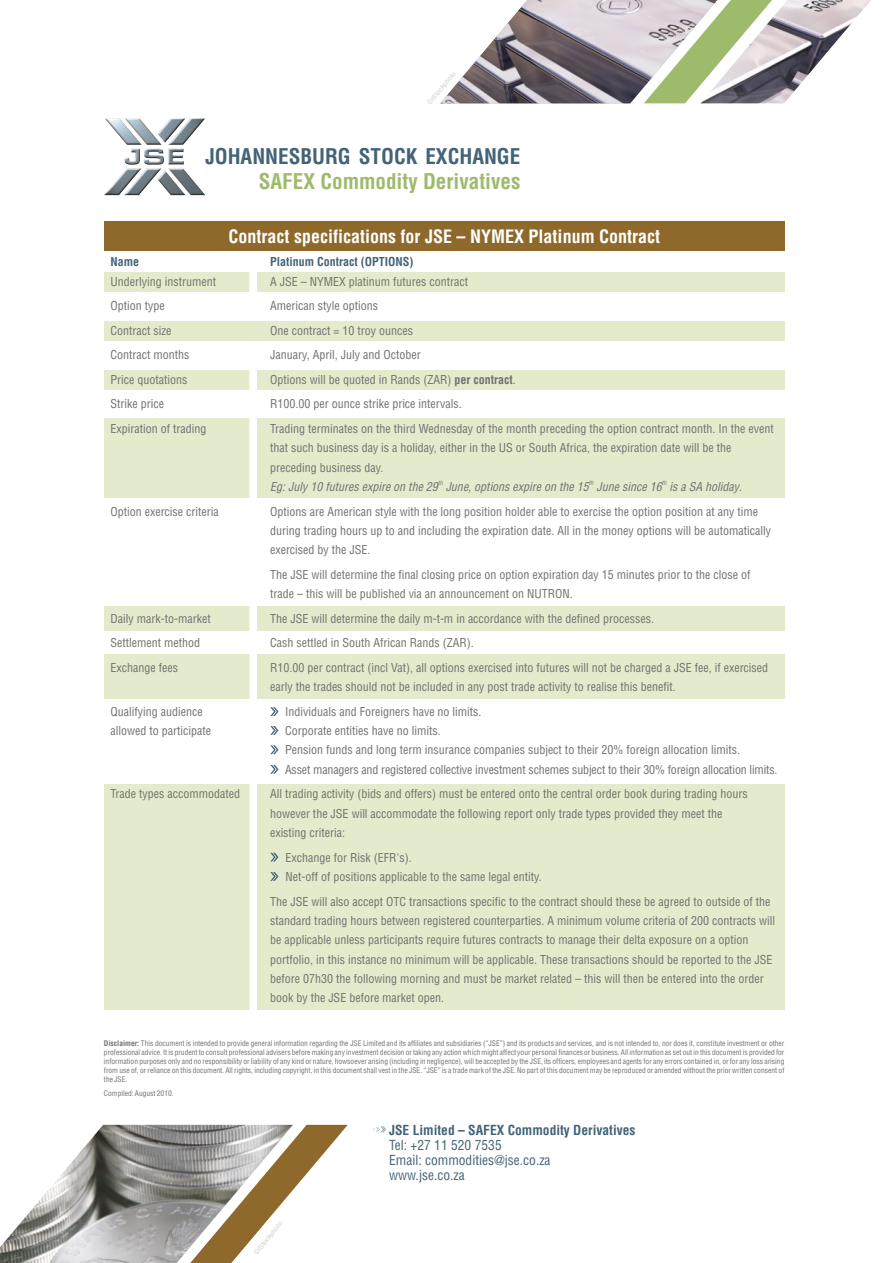
<style>
.page{position:relative;width:893px;height:1263px;background:#fff}
.page>*{position:absolute;margin:0;border:0;box-sizing:border-box;transform-origin:0 0}
.t1{font:700 condensed 21.15px "Helvetica";color:#426378}
.t2{font:700 condensed 21.15px "Helvetica";color:#9eba6b}
.t3{font:700 condensed 18px "Helvetica";color:#fff}
.t4{font:condensed 13.5px/15px "Helvetica";color:#426378}
.t5{font:700 condensed 13.5px "Helvetica";color:#426378}
.t6{font:condensed 12px/19.4px "Helvetica";color:#737070}
.t7{font:italic condensed 12px "Helvetica";color:#737070}
.t8{font:700 condensed 12px "Helvetica";color:#426378}
.t9{font:condensed 7.5px/9px "Helvetica";color:#737070;text-align:justify}
.t10{font:6.75px "Arial";color:#d1cfcf}
.t11{font:italic condensed 6px "Helvetica";color:#737070}
.s1{font-weight:700}
.s2{font-style:normal}
</style>
<div class="page">
<div style="left:104px;top:370px;width:680px;height:19px;background:#e3ebcc"></div>
<div style="left:104px;top:272px;width:680px;height:19px;background:#e3ebcc"></div>
<div style="left:104px;top:418px;width:680px;height:80px;background:#e3ebcc"></div>
<div style="left:104px;top:607px;width:680px;height:24px;background:#e3ebcc"></div>
<svg style="left:440px;top:0;width:260px;height:103px"></svg>
<img style="left:700px;top:0;width:171px;height:103px">
<div style="left:104px;top:221px;width:680px;height:30px;background:#8f692b"></div>
<div style="left:104px;top:654px;width:680px;height:45px;background:#e3ebcc"></div>
<div style="left:104px;top:784px;width:680px;height:226px;background:#e3ebcc"></div>
<div style="left:250px;top:272px;width:7px;height:738px;background:#fff"></div>
<svg style="left:0;top:1125px;width:348px;height:138px"></svg>
<div style="left:104px;top:321px;width:680px;height:20px;background:#e3ebcc"></div>
<img style="left:104px;top:119px;width:101px;height:76px">
<svg style="left:372px;top:1126px;width:14px;height:6px"></svg>
<svg style="left:270px;top:707px;width:8px;height:9px"></svg>
<svg style="left:270px;top:726px;width:8px;height:9px"></svg>
<svg style="left:270px;top:745px;width:8px;height:9px"></svg>
<svg style="left:270px;top:765px;width:8px;height:9px"></svg>
<svg style="left:270px;top:853px;width:8px;height:8px"></svg>
<svg style="left:270px;top:872px;width:8px;height:9px"></svg>
<p class="t10" style="left:427px;top:102px;width:42px;rotate:-50deg">©iStockphoto</p>
<h1 class="t1" style="left:205px;top:143px;width:316px">JOHANNESBURG STOCK EXCHANGE</h1>
<h1 class="t2" style="left:259px;top:168px;width:263px">SAFEX Commodity Derivatives</h1>
<h2 class="t3" style="left:229px;top:225px;width:433px">Contract specifications for JSE – NYMEX Platinum Contract</h2>
<p class="t8" style="left:111px;top:254px;width:30px">Name</p>
<p class="t8" style="left:270px;top:254px;width:145px">Platinum Contract (OPTIONS)</p>
<p class="t6" style="left:111px;top:271px;width:107px">Underlying instrument</p>
<p class="t6" style="left:270px;top:271px;width:199px">A JSE – NYMEX platinum futures contract</p>
<p class="t6" style="left:111px;top:296px;width:56px">Option type</p>
<p class="t6" style="left:270px;top:296px;width:109px">American style options</p>
<p class="t6" style="left:111px;top:321px;width:62px">Contract size</p>
<p class="t6" style="left:270px;top:321px;width:144px">One contract = 10 troy ounces</p>
<p class="t6" style="left:111px;top:345px;width:80px">Contract months</p>
<p class="t6" style="left:270px;top:345px;width:152px">January, April, July and October</p>
<p class="t6" style="left:111px;top:370px;width:78px">Price quotations</p>
<p class="t6" style="left:270px;top:370px;width:247px">Options will be quoted in Rands (ZAR) <span class="s1">per contract</span>.</p>
<p class="t6" style="left:111px;top:394px;width:55px">Strike price</p>
<p class="t6" style="left:270px;top:394px;width:193px">R100.00 per ounce strike price intervals.</p>
<p class="t6" style="left:111px;top:419px;width:97px">Expiration of trading</p>
<p class="t6" style="left:270px;top:419px;width:505px">Trading terminates on the third Wednesday of the month preceding the option contract month. In the event that such business day is a holiday, either in the US or South Africa, the expiration date will be the preceding business day.</p>
<p class="t11" style="left:438px;top:479px;width:6px">th</p>
<p class="t11" style="left:589px;top:479px;width:6px">th</p>
<p class="t11" style="left:662px;top:479px;width:6px">th</p>
<p class="t7" style="left:270px;top:479px;width:474px">Eg: July 10 futures expire on the 29 June, options expire on the 15 June since 16 is a SA holiday<span class="s2">.</span></p>
<p class="t6" style="left:111px;top:501px;width:110px">Option exercise criteria</p>
<p class="t6" style="left:270px;top:501px;width:503px">Options are American style with the long position holder able to exercise the option position at any time during trading hours up to and including the expiration date. All in the money options will be automatically exercised by the JSE.</p>
<p class="t6" style="left:270px;top:565px;width:482px">The JSE will determine the final closing price on option expiration day 15 minutes prior to the close of trade – this will be published via an announcement on NUTRON.</p>
<p class="t6" style="left:111px;top:609px;width:102px">Daily mark-to-market</p>
<p class="t6" style="left:270px;top:609px;width:386px">The JSE will determine the daily m-t-m in accordance with the defined processes.</p>
<p class="t6" style="left:111px;top:633px;width:91px">Settlement method</p>
<p class="t6" style="left:270px;top:633px;width:205px">Cash settled in South African Rands (ZAR).</p>
<p class="t6" style="left:111px;top:658px;width:69px">Exchange fees</p>
<p class="t6" style="left:270px;top:658px;width:500px">R10.00 per contract (incl Vat), all options exercised into futures will not be charged a JSE fee, if exercised early the trades should not be included in any post trade activity to realise this benefit.</p>
<p class="t6" style="left:111px;top:702px;width:94px">Qualifying audience</p>
<p class="t6" style="left:285px;top:702px;width:198px">Individuals and Foreigners have no limits.</p>
<p class="t6" style="left:111px;top:721px;width:102px">allowed to participate</p>
<p class="t6" style="left:285px;top:721px;width:494px">Corporate entities have no limits.<br>Pension funds and long term insurance companies subject to their 20% foreign allocation limits.<br>Asset managers and registered collective investment schemes subject to their 30% foreign allocation limits.</p>
<p class="t6" style="left:111px;top:784px;width:131px">Trade types accommodated</p>
<p class="t6" style="left:270px;top:784px;width:479px">All trading activity (bids and offers) must be entered onto the central order book during trading hours however the JSE will accommodate the following report only trade types provided they meet the existing criteria:</p>
<p class="t6" style="left:285px;top:847px;width:258px">Exchange for Risk (EFR's).<br>Net-off of positions applicable to the same legal entity.</p>
<p class="t6" style="left:270px;top:891px;width:507px">The JSE will also accept OTC transactions specific to the contract should these be agreed to outside of the standard trading hours between registered counterparties. A minimum volume criteria of 200 contracts will be applicable unless participants require futures contracts to manage their delta exposure on a option portfolio, in this instance no minimum will be applicable. These transactions should be reported to the JSE before 07h30 the following morning and must be market related – this will then be entered into the order book by the JSE before market open.</p>
<p class="t9" style="left:104px;top:1039px;width:682px"><span class="s1">Disclaimer:</span> This document is intended to provide general information regarding the JSE Limited and its affiliates and subsidiaries (“JSE”) and its products and services, and is not intended to, nor does it, constitute investment or other professional advice. It is prudent to consult professional advisers before making any investment decision or taking any action which might affect your personal finances or business. All information as set out in this document is provided for information purposes only and no responsibility or liability of any kind or nature, howsoever arising (including in negligence), will be accepted by the JSE, its officers, employees and agents for any errors contained in, or for any loss arising from use of, or reliance on this document. All rights, including copyright, in this document shall vest in the JSE. “JSE” is a trade mark of the JSE. No part of this document may be reproduced or amended without the prior written consent of the JSE.</p>
<p class="t9" style="left:104px;top:1089px;width:71px">Compiled: August 2010.</p>
<p class="t10" style="left:253px;top:1251px;width:42px;rotate:-50deg">©iStockphoto</p>
<p class="t5" style="left:389px;top:1121px;width:248px">JSE Limited – SAFEX Commodity Derivatives</p>
<p class="t4" style="left:389px;top:1137px;width:163px">Tel: +27 11 520 7535<br>Email: commodities@jse.co.za www.jse.co.za</p>
</div>
